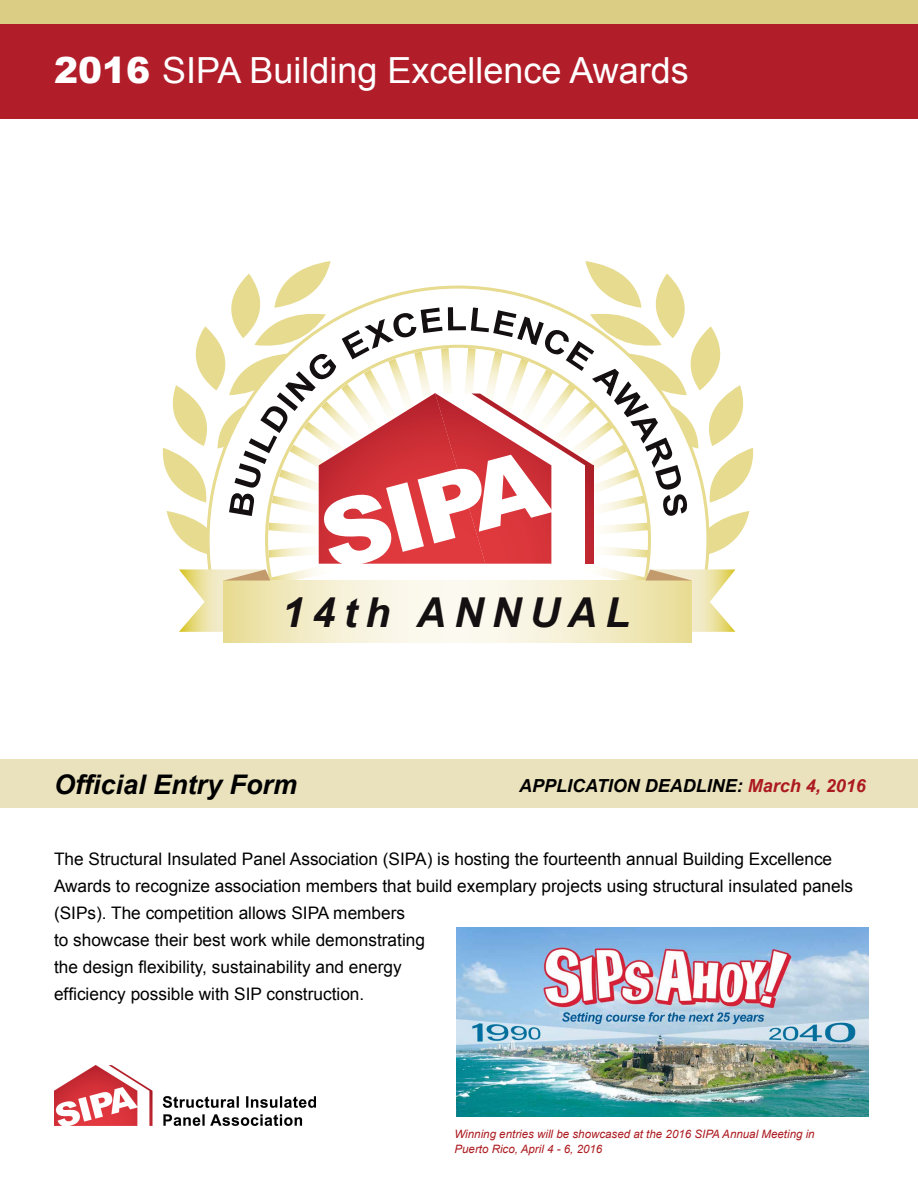
<style>
.page{position:relative;width:918px;height:1188px;background:#fff}
.page>*{position:absolute;margin:0;border:0;box-sizing:border-box;transform-origin:0 0}
.t1{font:italic 700 41.4px "Arial";letter-spacing:.2em;color:#140f10}
.t2{font:36px "Arial";color:#fff}
.t3{font:italic 700 27px "Arial";color:#000}
.t4{font:italic 700 18px "Arial";color:#000}
.t5{font:17.25px/27px "Arial";color:#000}
.t6{font:italic 11.55px/14.5px "Arial";color:#ac1a1f}
.s1{font-weight:900}
.s2{color:#ac1a1f}
</style>
<div class="page">
<svg style="left:224px;top:632px;width:468px;height:11px;background:#f4eece"></svg>
<svg style="left:162px;top:261px;width:592px;height:371px"></svg>
<div style="left:0;top:759px;width:918px;height:49px;background:#eae2bc"></div>
<div style="left:0;top:0;width:918px;height:119px;background:#b11e2a"></div>
<div style="left:0;top:0;width:918px;height:24px;background:#dbce84"></div>
<img style="left:54px;top:1065px;width:262px;height:61px">
<img style="left:456px;top:927px;width:412px;height:190px">
<h2 class="t2" style="left:54px;top:47px;width:636px"><span class="s1">2016</span> SIPA Building Excellence Awards</h2>
<h1 class="t1" style="left:282px;top:586px;width:350px">14th ANNUAL</h1>
<h3 class="t3" style="left:54px;top:767px;width:245px">Official Entry Form</h3>
<p class="t4" style="left:519px;top:774px;width:348px">APPLICATION DEADLINE: <span class="s2">March 4, 2016</span></p>
<p class="t5" style="left:54px;top:845px;width:801px">The Structural Insulated Panel Association (SIPA) is hosting the fourteenth annual Building Excellence Awards to recognize association members that build exemplary projects using structural insulated panels (SIPs). The competition allows SIPA members<br>to showcase their best work while demonstrating<br>the design flexibility, sustainability and energy<br>efficiency possible with SIP construction.</p>
<p class="t6" style="left:454px;top:1127px;width:362px">Winning entries will be showcased at the 2016 SIPA Annual Meeting in<br>Puerto Rico, April 4 - 6, 2016</p>
</div>
